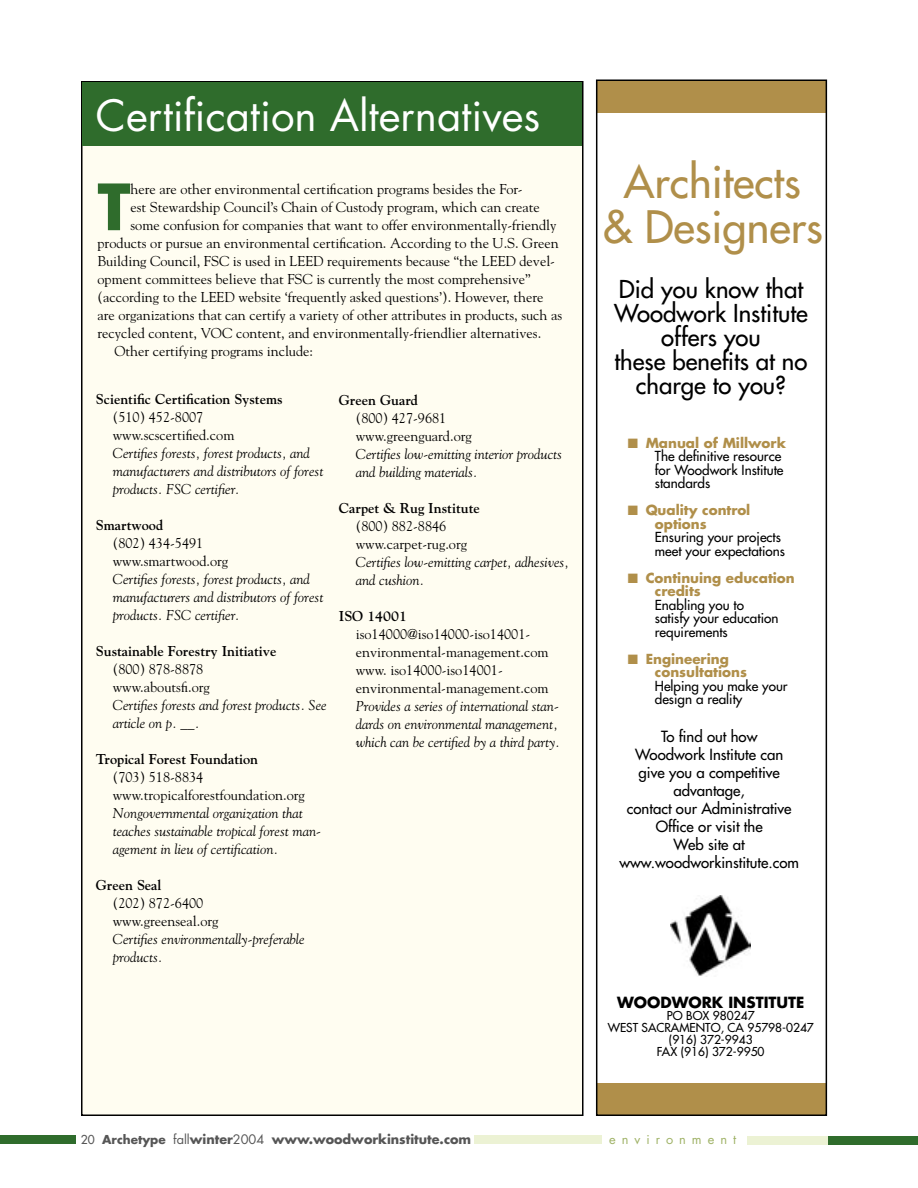
<style>
.page{position:relative;width:918px;height:1188px;background:#fff}
.page>*{position:absolute;margin:0;border:0;box-sizing:border-box;transform-origin:0 0}
.t1{font:700 61.95px "Futura";color:#2f6c2c}
.t2{font:43.5px/45px "Futura";color:#b08f4a;text-align:center}
.t3{font:42px "Futura";color:#fff}
.t4{font:24px/24px "Futura";color:#000;text-align:center}
.t5{font:15px/18px "Futura";color:#000;text-align:center}
.t6{font:700 15px "Futura";color:#000}
.t7{font:14.25px/18px "Goudy";color:#000}
.t8{font:italic 14.25px/18px "Goudy";color:#000}
.t9{font:700 14.25px "Goudy";color:#000}
.t10{font:13.5px/13.5px "Futura";color:#000}
.t11{font:700 13.5px/13.5px "Futura";color:#b08f4a}
.t12{font:700 12.75px "Futura";color:#565656}
.t13{font:12.75px "Futura";letter-spacing:.47em;color:#9fb266}
.t14{font:12px/12px "Futura";color:#000;text-align:center}
.s1{font-weight:400;font-size:12px}
.s2{font-size:12px}
.s3{font-weight:400}
.s4{color:#b08f4a}
.s5{font-weight:700;color:#b08f4a}
</style>
<div class="page">
<div style="left:82px;top:82px;width:501px;height:1033px;background:#fffdf1"></div>
<div style="left:82px;top:82px;width:500px;height:64px;background:#2f6c2c"></div>
<div style="left:828px;top:1136px;width:90px;height:8px;background:#2f6c2c"></div>
<div style="left:0;top:1136px;width:76px;height:8px;background:#2f6c2c"></div>
<div style="left:747px;top:1136px;width:81px;height:8px;background:#ecf2d4"></div>
<div style="left:474px;top:1136px;width:128px;height:8px;background:#ecf2d4"></div>
<div style="left:597px;top:1083px;width:229px;height:32px;background:#b08f4a"></div>
<div style="left:596px;top:80px;width:230px;height:32px;background:#b08f4a"></div>
<img style="left:671px;top:895px;width:80px;height:81px">
<div style="left:596px;top:80px;width:231px;height:1036px;border:2px solid #000"></div>
<h3 class="t3" style="left:96px;top:86px;width:446px">Certification Alternatives</h3>
<h1 class="t1" style="left:98px;top:164px;width:35px">T</h1>
<p class="t7" style="left:131px;top:180px;width:394px">here are other environmental certification programs besides the For-</p>
<p class="t7" style="left:131px;top:198px;width:411px">est Stewardship Council’s Chain of Custody program, which can create</p>
<p class="t7" style="left:131px;top:216px;width:427px">some confusion for companies that want to offer environmentally-friendly</p>
<p class="t7" style="left:98px;top:234px;width:463px">products or pursue an environmental certification. According to the U.S. Green</p>
<p class="t7" style="left:98px;top:252px;width:459px">Building Council, FSC is used in LEED requirements because “the LEED devel-</p>
<p class="t7" style="left:98px;top:270px;width:435px">opment committees believe that FSC is currently the most comprehensive”</p>
<p class="t7" style="left:98px;top:288px;width:448px">(according to the LEED website ‘frequently asked questions’). However, there</p>
<p class="t7" style="left:98px;top:306px;width:466px">are organizations that can certify a variety of other attributes in products, such as</p>
<p class="t7" style="left:98px;top:324px;width:445px">recycled content, VOC content, and environmentally-friendlier alternatives.</p>
<p class="t7" style="left:114px;top:342px;width:200px">Other certifying programs include:</p>
<p class="t9" style="left:96px;top:390px;width:188px">Scientific Certification Systems</p>
<p class="t7" style="left:113px;top:407px;width:123px">(510) 452-8007 www.scscertified.com</p>
<p class="t8" style="left:113px;top:444px;width:212px">Certifies forests, forest products, and manufacturers and distributors of forest products. FSC certifier.</p>
<p class="t9" style="left:96px;top:516px;width:69px">Smartwood</p>
<p class="t7" style="left:113px;top:533px;width:117px">(802) 434-5491 www.smartwood.org</p>
<p class="t8" style="left:113px;top:570px;width:212px">Certifies forests, forest products, and manufacturers and distributors of forest products. FSC certifier.</p>
<p class="t9" style="left:96px;top:642px;width:182px">Sustainable Forestry Initiative</p>
<p class="t7" style="left:113px;top:659px;width:99px">(800) 878-8878 www.aboutsfi.org</p>
<p class="t8" style="left:113px;top:696px;width:216px">Certifies forests and forest products. See article on p. __.</p>
<p class="t9" style="left:96px;top:750px;width:164px">Tropical Forest Foundation</p>
<p class="t7" style="left:113px;top:767px;width:194px">(703) 518-8834 www.tropicalforestfoundation.org</p>
<p class="t8" style="left:113px;top:804px;width:210px">Nongovernmental organization that teaches sustainable tropical forest man&shy;agement in lieu of certification.</p>
<p class="t9" style="left:96px;top:876px;width:67px">Green Seal</p>
<p class="t7" style="left:113px;top:893px;width:107px">(202) 872-6400 www.greenseal.org</p>
<p class="t8" style="left:113px;top:930px;width:193px">Certifies environmentally-preferable products.</p>
<p class="t9" style="left:339px;top:392px;width:81px">Green Guard</p>
<p class="t7" style="left:356px;top:409px;width:118px">(800) 427-9681 www.greenguard.org</p>
<p class="t8" style="left:356px;top:445px;width:208px">Certifies low-emitting interior products and building materials.</p>
<p class="t9" style="left:339px;top:500px;width:142px">Carpet &amp; Rug Institute</p>
<p class="t7" style="left:356px;top:517px;width:113px">(800) 882-8846 www.carpet-rug.org</p>
<p class="t8" style="left:356px;top:553px;width:215px">Certifies low-emitting carpet, adhesives, and cushion.</p>
<p class="t9" style="left:339px;top:608px;width:70px">ISO 14001</p>
<p class="t7" style="left:356px;top:625px;width:194px">iso14000@iso14000-iso14001- environmental-management.com www. iso14000-iso14001- environmental-management.com</p>
<p class="t8" style="left:356px;top:697px;width:206px">Provides a series of international stan&shy;dards on environmental management, which can be certified by a third party.</p>
<p class="t12" style="left:81px;top:1131px;width:392px"><span class="s1">20</span> <span class="s2">Archetype</span> <span class="s3">fall</span>winter<span class="s3">2004</span> www.woodworkinstitute.com</p>
<h2 class="t2" style="left:602px;top:160px;width:222px">Architects<br>&amp; Designers</h2>
<h3 class="t4" style="left:614px;top:277px;width:195px">Did you know that<br>Woodwork Institute offers you<br>these benefits at no charge to you?</h3>
<p class="t10" style="left:655px;top:436px;width:133px;text-indent:-27px"><span class="s4">■</span> <span class="s5">Manual of Millwork<br></span>The definitive resource for Woodwork Institute standards</p>
<p class="t11" style="left:655px;top:503px;width:97px;text-indent:-27px">■ Quality control options</p>
<p class="t10" style="left:655px;top:530px;width:132px">Ensuring your projects meet your expectations</p>
<p class="t11" style="left:655px;top:571px;width:141px;text-indent:-27px">■ Continuing education credits</p>
<p class="t10" style="left:655px;top:598px;width:125px">Enabling you to satisfy your education requirements</p>
<p class="t11" style="left:655px;top:652px;width:94px;text-indent:-27px">■ Engineering consultations</p>
<p class="t10" style="left:655px;top:679px;width:134px">Helping you make your design a reality</p>
<p class="t5" style="left:619px;top:727px;width:181px">To find out how<br>Woodwork Institute can<br>give you a competitive advantage,<br>contact our Administrative<br>Office or visit the<br>Web site at www.woodworkinstitute.com</p>
<p class="t6" style="left:617px;top:992px;width:189px">WOODWORK INSTITUTE</p>
<p class="t14" style="left:608px;top:1010px;width:208px">PO BOX 980247<br>WEST SACRAMENTO, CA 95798-0247 (916) 372-9943<br>FAX (916) 372-9950</p>
<p class="t13" style="left:609px;top:1131px;width:128px">environment</p>
</div>
